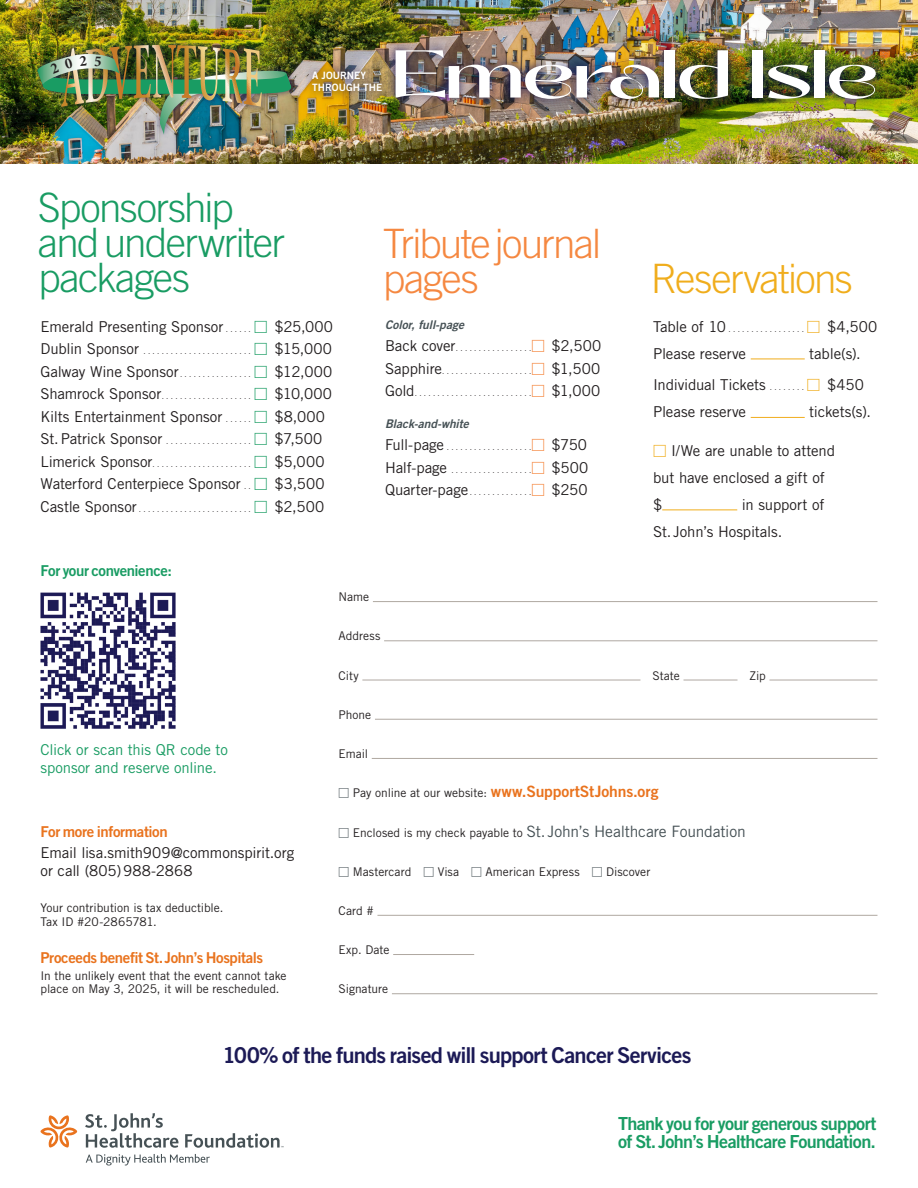
<style>
.page{position:relative;width:918px;height:1188px;background:#fff}
.page>*{position:absolute;margin:0;border:0;box-sizing:border-box;transform-origin:0 0}
.t1{font:75px "Cobya Variable";color:#fff}
.t2{font:300 40.5px/35px "Trade Gothic LT Std";letter-spacing:-.04em;color:#199c63}
.t3{font:300 40.5px/35px "Trade Gothic LT Std";letter-spacing:-.04em;color:#f58841}
.t4{font:300 40.5px "Trade Gothic LT Std";letter-spacing:-.04em;color:#f0ad1c}
.t5{font:21.9px "Trade Gothic LT Std Bd 2";letter-spacing:-.035em;color:#1c1a56}
.t6{font:18px/18px "Trade Gothic LT Std Bd 2";letter-spacing:-.035em;color:#199c63}
.t7{font:15.6px "Trade Gothic LT Std";letter-spacing:-.01em;color:#465155}
.sponsorship_price_list{font:15px/27px "Trade Gothic LT Std";letter-spacing:-.01em;color:#231f20}
.t8{font:15px "Trade Gothic LT Std Bd 2";letter-spacing:-.025em;color:#e9731e}
.t9{font:15px/18px "Trade Gothic LT Std";letter-spacing:-.01em;color:#199c63}
.t10{font:15px "Trade Gothic LT Std Bd 2";letter-spacing:-.03em;color:#199c63}
.t11{font:12px/13.5px "Trade Gothic LT Std";color:#231f20}
.sponsorship_price_list-2{font:12px "Trade Gothic LT Std Bd 2 Obl";color:#465155}
.t12{font:10.2px/12.1px "Trade Gothic LT Std Bd 2";color:#fff}
.s1{font-family:"Universal Std Newswith Comm Pi";color:#199c63}
.s2{font-family:"Universal Std Newswith Comm Pi";color:#f58841}
.s3{font-family:"Universal Std Newswith Comm Pi";color:#f0ad1c}
.s4{font-family:"Universal Std Newswith Comm Pi";color:#465155}
.s5{font-family:"Trade Gothic LT Std Bd 2";font-size:15.6px;color:#e9731e}
.s6{font-family:"Universal Std Newswith Comm Pi";font-size:12px}
.s7{font-size:12px;color:#231f20}
</style>
<div class="page">
<img style="left:0;top:0;width:918px;height:164px">
<hr style="left:751px;top:359px;width:54px;height:1px;background:#f0ad1c">
<hr style="left:751px;top:417px;width:54px;height:1px;background:#f0ad1c">
<hr style="left:662px;top:510px;width:75px;height:1px;background:#f0ad1c">
<hr style="left:373px;top:601px;width:505px;height:1px;background:#afa8a1">
<hr style="left:384px;top:640px;width:493px;height:1px;background:#afa8a1">
<hr style="left:362px;top:680px;width:278px;height:1px;background:#afa8a1">
<hr style="left:684px;top:680px;width:54px;height:1px;background:#afa8a1">
<hr style="left:769px;top:680px;width:108px;height:1px;background:#afa8a1">
<hr style="left:375px;top:719px;width:502px;height:1px;background:#afa8a1">
<hr style="left:372px;top:758px;width:505px;height:1px;background:#afa8a1">
<hr style="left:377px;top:915px;width:500px;height:1px;background:#afa8a1">
<hr style="left:393px;top:954px;width:81px;height:1px;background:#afa8a1">
<hr style="left:392px;top:993px;width:485px;height:1px;background:#afa8a1">
<div style="left:31px;top:39px;width:267px;height:101px;background:#1c1a56;opacity:.75"></div>
<img style="left:386px;top:41px;width:499px;height:67px">
<img style="left:303px;top:63px;width:88px;height:38px">
<img style="left:40px;top:592px;width:136px;height:137px">
<svg style="left:40px;top:1115px;width:37px;height:33px"></svg>
<svg style="left:85px;top:1113px;width:93px;height:35px"></svg>
<svg style="left:185px;top:1133px;width:98px;height:15px"></svg>
<svg style="left:86px;top:1154px;width:124px;height:12px"></svg>
<img style="left:38px;top:45px;width:253px;height:90px">
<p class="t12" style="left:312px;top:69px;width:72px">A JOURNEY<br>THROUGH THE</p>
<p class="t1" style="left:393px;top:36px;width:486px">Emerald Isle</p>
<p class="t2" style="left:38px;top:189px;width:248px">Sponsorship and underwriter packages</p>
<p class="t3" style="left:383px;top:226px;width:220px">Tribute journal pages</p>
<p class="t4" style="left:651px;top:255px;width:204px">Reservations</p>
<p class="sponsorship_price_list" style="left:40px;top:313px;width:184px">Emerald Presenting Sponsor</p>
<p class="sponsorship_price_list" style="left:254px;top:313px;width:80px"><span class="s1">□</span> $25,000</p>
<p class="sponsorship_price_list" style="left:40px;top:335px;width:100px">Dublin Sponsor</p>
<p class="sponsorship_price_list" style="left:254px;top:335px;width:79px"><span class="s1">□</span> $15,000</p>
<p class="sponsorship_price_list" style="left:40px;top:358px;width:140px">Galway Wine Sponsor</p>
<p class="sponsorship_price_list" style="left:254px;top:358px;width:79px"><span class="s1">□</span> $12,000</p>
<p class="sponsorship_price_list" style="left:40px;top:380px;width:122px">Shamrock Sponsor</p>
<p class="sponsorship_price_list" style="left:254px;top:380px;width:79px"><span class="s1">□</span> $10,000</p>
<p class="sponsorship_price_list" style="left:40px;top:403px;width:183px">Kilts Entertainment Sponsor</p>
<p class="sponsorship_price_list" style="left:254px;top:403px;width:72px"><span class="s1">□</span> $8,000</p>
<p class="sponsorship_price_list" style="left:40px;top:425px;width:123px">St. Patrick Sponsor</p>
<p class="sponsorship_price_list" style="left:254px;top:425px;width:70px"><span class="s1">□</span> $7,500</p>
<p class="sponsorship_price_list" style="left:40px;top:448px;width:114px">Limerick Sponsor</p>
<p class="sponsorship_price_list" style="left:254px;top:448px;width:72px"><span class="s1">□</span> $5,000</p>
<p class="sponsorship_price_list" style="left:40px;top:470px;width:286px">Waterford Centerpiece Sponsor <span class="s1">□</span> $3,500</p>
<p class="sponsorship_price_list" style="left:40px;top:493px;width:98px">Castle Sponsor</p>
<p class="sponsorship_price_list" style="left:254px;top:493px;width:71px"><span class="s1">□</span> $2,500</p>
<p class="t10" style="left:40px;top:561px;width:133px">For your convenience:</p>
<p class="sponsorship_price_list-2" style="left:385px;top:317px;width:81px">Color, full-page</p>
<p class="sponsorship_price_list" style="left:385px;top:332px;width:72px">Back cover</p>
<p class="sponsorship_price_list" style="left:531px;top:332px;width:71px"><span class="s2">□</span> $2,500</p>
<p class="sponsorship_price_list" style="left:385px;top:355px;width:59px">Sapphire</p>
<p class="sponsorship_price_list" style="left:531px;top:355px;width:70px"><span class="s2">□</span> $1,500</p>
<p class="sponsorship_price_list" style="left:385px;top:377px;width:31px">Gold</p>
<p class="sponsorship_price_list" style="left:531px;top:377px;width:70px"><span class="s2">□</span> $1,000</p>
<p class="sponsorship_price_list-2" style="left:385px;top:416px;width:85px">Black-and-white</p>
<p class="sponsorship_price_list" style="left:385px;top:431px;width:61px">Full-page</p>
<p class="sponsorship_price_list" style="left:531px;top:431px;width:57px"><span class="s2">□</span> $750</p>
<p class="sponsorship_price_list" style="left:385px;top:454px;width:64px">Half-page</p>
<p class="sponsorship_price_list" style="left:531px;top:454px;width:59px"><span class="s2">□</span> $500</p>
<p class="sponsorship_price_list" style="left:385px;top:476px;width:85px">Quarter-page</p>
<p class="sponsorship_price_list" style="left:531px;top:476px;width:58px"><span class="s2">□</span> $250</p>
<p class="sponsorship_price_list" style="left:653px;top:313px;width:74px">Table of 10</p>
<p class="sponsorship_price_list" style="left:807px;top:313px;width:72px"><span class="s3">□</span> $4,500</p>
<p class="sponsorship_price_list" style="left:653px;top:340px;width:95px">Please reserve</p>
<p class="sponsorship_price_list" style="left:809px;top:340px;width:50px">table(s).</p>
<p class="sponsorship_price_list" style="left:653px;top:371px;width:114px">Individual Tickets</p>
<p class="sponsorship_price_list" style="left:807px;top:371px;width:58px"><span class="s3">□</span> $450</p>
<p class="sponsorship_price_list" style="left:653px;top:398px;width:95px">Please reserve</p>
<p class="sponsorship_price_list" style="left:809px;top:398px;width:60px">tickets(s).</p>
<p class="sponsorship_price_list" style="left:653px;top:436px;width:184px"><span class="s3">□</span> I/We are unable to attend but have enclosed a gift of</p>
<p class="sponsorship_price_list" style="left:653px;top:490px;width:11px">$</p>
<p class="sponsorship_price_list" style="left:653px;top:490px;width:173px;text-indent:89px">in support of<br>St. John’s Hospitals.</p>
<p class="t9" style="left:40px;top:740px;width:189px">Click or scan this QR code to sponsor and reserve online.</p>
<p class="t8" style="left:40px;top:823px;width:129px">For more information</p>
<p class="sponsorship_price_list" style="left:40px;top:839px;width:255px">Email lisa.smith909@commonspirit.org</p>
<p class="sponsorship_price_list" style="left:40px;top:857px;width:154px">or call (805)988-2868</p>
<p class="t11" style="left:40px;top:901px;width:182px">Your contribution is tax deductible.<br>Tax ID #20-2865781.</p>
<p class="t8" style="left:40px;top:949px;width:224px">Proceeds benefit St.John’s Hospitals</p>
<p class="t11" style="left:40px;top:969px;width:248px">In the unlikely event that the event cannot take place on May 3, 2025, it will be rescheduled.</p>
<p class="t11" style="left:339px;top:590px;width:32px">Name</p>
<p class="t11" style="left:339px;top:629px;width:43px">Address</p>
<p class="t11" style="left:339px;top:668px;width:22px">City</p>
<p class="t11" style="left:652px;top:668px;width:29px">State</p>
<p class="t11" style="left:750px;top:668px;width:18px">Zip</p>
<p class="t11" style="left:339px;top:708px;width:34px">Phone</p>
<p class="t11" style="left:339px;top:747px;width:31px">Email</p>
<p class="t11" style="left:339px;top:786px;width:321px"><span class="s4">□</span> Pay online at our website: <span class="s5">www.SupportStJohns.org</span></p>
<p class="t7" style="left:339px;top:822px;width:409px"><span class="s6">□</span> <span class="s7">Enclosed is my check payable to</span> St. John’s Healthcare Foundation</p>
<p class="t11" style="left:339px;top:865px;width:313px"><span class="s4">□</span> Mastercard <span class="s4">□</span> Visa <span class="s4">□</span> American Express <span class="s4">□</span> Discover</p>
<p class="t11" style="left:339px;top:904px;width:37px">Card #</p>
<p class="t11" style="left:339px;top:943px;width:52px">Exp. Date</p>
<p class="t11" style="left:339px;top:982px;width:51px">Signature</p>
<p class="t5" style="left:223px;top:1041px;width:470px">100% of the funds raised will support Cancer Services</p>
<p class="t6" style="left:618px;top:1114px;width:260px">Thank you for your generous support of St.John’s Healthcare Foundation.</p>
</div>
